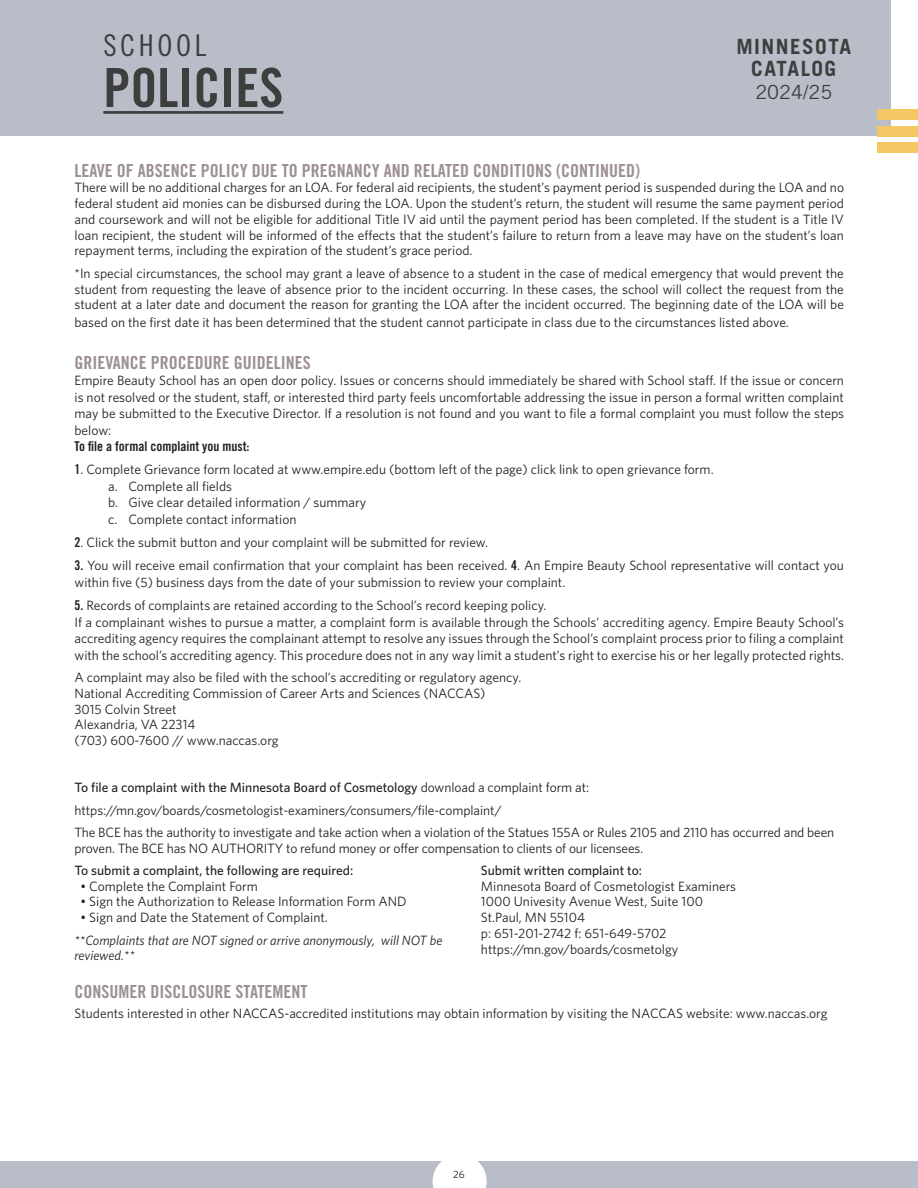
<style>
.page{position:relative;width:918px;height:1188px;background:#fff}
.page>*{position:absolute;margin:0;border:0;box-sizing:border-box;transform-origin:0 0}
.page_headline{font:54px "Trade Gothic LT Std Bd Cn 20";color:#3e3e3f}
.page_headline-2{font:30px "Trade Gothic LT Std Cn 18";letter-spacing:.12em;color:#3e3e3f}
.t1{font:700 21px/22.5px "Trade Gothic LT Std";letter-spacing:.07em;color:#3e3e3f;text-align:center}
.t2{font:19.5px "Trade Gothic LT Std";color:#3e3e3f}
.body_copy{font:18px "Trade Gothic LT Std Bd Cn 20";color:#9c9096}
.body_copy-2{font:13.5px/15.8px "Whitney";color:#231f20;text-align:justify}
.body_copy-3{font:500 13.5px "Whitney";color:#231f20}
.body_copy-4{font:italic 13.5px/15.8px "Whitney";color:#231f20}
.body_copy-5{font:13.5px "Trade Gothic LT Std Bd Cn 20";color:#231f20}
.t3{font:10.5px "Whitney";color:#231f20}
.s1{font-family:"Trade Gothic LT Std Bd Cn 20"}
.s2{font-weight:400}
</style>
<div class="page">
<div style="left:0;top:1161px;width:918px;height:27px;background:#b9bdc7"></div>
<svg style="left:433px;top:1161px;width:54px;height:27px"></svg>
<div style="left:0;top:0;width:891px;height:136px;background:#b9bdc7"></div>
<div style="left:878px;top:126px;width:40px;height:10px;background:#f3c764"></div>
<div style="left:878px;top:109px;width:40px;height:11px;background:#f3c764"></div>
<div style="left:878px;top:143px;width:40px;height:10px;background:#f3c764"></div>
<hr style="left:103px;top:111px;width:180px;height:3px;background:#3e3e3f">
<p class="page_headline-2" style="left:103px;top:28px;width:104px">SCHOOL</p>
<p class="page_headline" style="left:103px;top:55px;width:181px">POLICIES</p>
<h3 class="t1" style="left:736px;top:35px;width:116px">MINNESOTA<br>CATALOG</h3>
<h3 class="t2" style="left:755px;top:80px;width:78px">2024/25</h3>
<p class="body_copy" style="left:75px;top:159px;width:567px">LEAVE OF ABSENCE POLICY DUE TO PREGNANCY AND RELATED CONDITIONS (CONTINUED)</p>
<p class="body_copy-2" style="left:75px;top:179px;width:771px">There will be no additional charges for an LOA. For federal aid recipients, the student’s payment period is suspended during the LOA and no federal student aid monies can be disbursed during the LOA. Upon the student’s return, the student will resume the same payment period and coursework and will not be eligible for additional Title IV aid until the payment period has been completed. If the student is a Title IV loan recipient, the student will be informed of the effects that the student’s failure to return from a leave may have on the student’s loan repayment terms, including the expiration of the student’s grace period.</p>
<p class="body_copy-2" style="left:75px;top:265px;width:771px">*In special circumstances, the school may grant a leave of absence to a student in the case of medical emergency that would prevent the student from requesting the leave of absence prior to the incident occurring. In these cases, the school will collect the request from the student at a later date and document the reason for granting the LOA after the incident occurred. The beginning date of the LOA will be</p>
<p class="body_copy-2" style="left:75px;top:314px;width:716px">based on the first date it has been determined that the student cannot participate in class due to the circumstances listed above.</p>
<p class="body_copy" style="left:75px;top:351px;width:238px">GRIEVANCE PROCEDURE GUIDELINES</p>
<p class="body_copy-2" style="left:75px;top:372px;width:771px;line-height:16.5px">Empire Beauty School has an open door policy. Issues or concerns should immediately be shared with School staff. If the issue or concern is not resolved or the student, staff, or interested third party feels uncomfortable addressing the issue in person a formal written complaint may be submitted to the Executive Director. If a resolution is not found and you want to file a formal complaint you must follow the steps below:</p>
<p class="body_copy-5" style="left:75px;top:438px;width:176px">To file a formal complaint you must:</p>
<p class="body_copy-2" style="left:75px;top:461px;width:641px"><span class="s1">1</span>. Complete Grievance form located at www.empire.edu (bottom left of the page) click link to open grievance form.</p>
<p class="body_copy-2" style="left:108px;top:478px;width:125px">a. Complete all fields</p>
<p class="body_copy-2" style="left:108px;top:494px;width:260px">b. Give clear detailed information / summary</p>
<p class="body_copy-2" style="left:108px;top:511px;width:190px">c. Complete contact information</p>
<p class="body_copy-2" style="left:75px;top:534px;width:415px"><span class="s1">2</span>. Click the submit button and your complaint will be submitted for review.</p>
<p class="body_copy-2" style="left:75px;top:557px;width:771px;line-height:16.5px"><span class="s1">3.</span> You will receive email confirmation that your complaint has been received. <span class="s1">4</span>. An Empire Beauty School representative will contact you within five (5) business days from the date of your submission to review your complaint.</p>
<p class="body_copy-2" style="left:75px;top:597px;width:474px"><span class="s1">5.</span> Records of complaints are retained according to the School’s record keeping policy.</p>
<p class="body_copy-2" style="left:75px;top:613px;width:771px;line-height:16.5px">If a complainant wishes to pursue a matter, a complaint form is available through the Schools’ accrediting agency. Empire Beauty School’s accrediting agency requires the complainant attempt to resolve any issues through the School’s complaint process prior to filing a complaint with the school’s accrediting agency. This procedure does not in any way limit a student’s right to exercise his or her legally protected rights.</p>
<p class="body_copy-2" style="left:75px;top:669px;width:448px">A complaint may also be filed with the school’s accrediting or regulatory agency.</p>
<p class="body_copy-2" style="left:75px;top:685px;width:413px">National Accrediting Commission of Career Arts and Sciences (NACCAS)</p>
<p class="body_copy-2" style="left:75px;top:701px;width:104px">3015 Colvin Street</p>
<p class="body_copy-2" style="left:75px;top:716px;width:122px">Alexandria, VA 22314</p>
<p class="body_copy-2" style="left:75px;top:732px;width:206px">(703) 600-7600 // www.naccas.org</p>
<p class="body_copy-3" style="left:75px;top:779px;width:516px">To file a complaint with the Minnesota Board of Cosmetology <span class="s2">download a complaint form at:</span></p>
<p class="body_copy-2" style="left:75px;top:802px;width:429px">https://mn.gov/boards/cosmetologist-examiners/consumers/file-complaint/</p>
<p class="body_copy-2" style="left:75px;top:824px;width:761px">The BCE has the authority to investigate and take action when a violation of the Statues 155A or Rules 2105 and 2110 has occurred and been proven. The BCE has NO AUTHORITY to refund money or offer compensation to clients of our licensees.</p>
<p class="body_copy-3" style="left:75px;top:861px;width:280px">To submit a complaint, the following are required:</p>
<p class="body_copy-2" style="left:81px;top:878px;width:179px">• Complete the Complaint Form</p>
<p class="body_copy-2" style="left:81px;top:893px;width:328px">• Sign the Authorization to Release Information Form AND</p>
<p class="body_copy-2" style="left:81px;top:909px;width:249px">• Sign and Date the Statement of Complaint.</p>
<p class="body_copy-4" style="left:75px;top:932px;width:369px">**Complaints that are NOT signed or arrive anonymously, will NOT be reviewed.**</p>
<p class="body_copy-3" style="left:481px;top:861px;width:163px">Submit written complaint to:</p>
<p class="body_copy-2" style="left:481px;top:878px;width:257px">Minnesota Board of Cosmetologist Examiners</p>
<p class="body_copy-2" style="left:481px;top:893px;width:224px">1000 Univesity Avenue West, Suite 100</p>
<p class="body_copy-2" style="left:481px;top:909px;width:106px">St.Paul, MN 55104</p>
<p class="body_copy-2" style="left:481px;top:925px;width:187px">p: 651-201-2742 f: 651-649-5702</p>
<p class="body_copy-2" style="left:481px;top:941px;width:199px">https://mn.gov/boards/cosmetolgy</p>
<p class="body_copy" style="left:75px;top:981px;width:234px">CONSUMER DISCLOSURE STATEMENT</p>
<p class="body_copy-2" style="left:75px;top:1005px;width:755px">Students interested in other NACCAS-accredited institutions may obtain information by visiting the NACCAS website: www.naccas.org</p>
<p class="t3" style="left:453px;top:1167px;width:13px">26</p>
</div>
